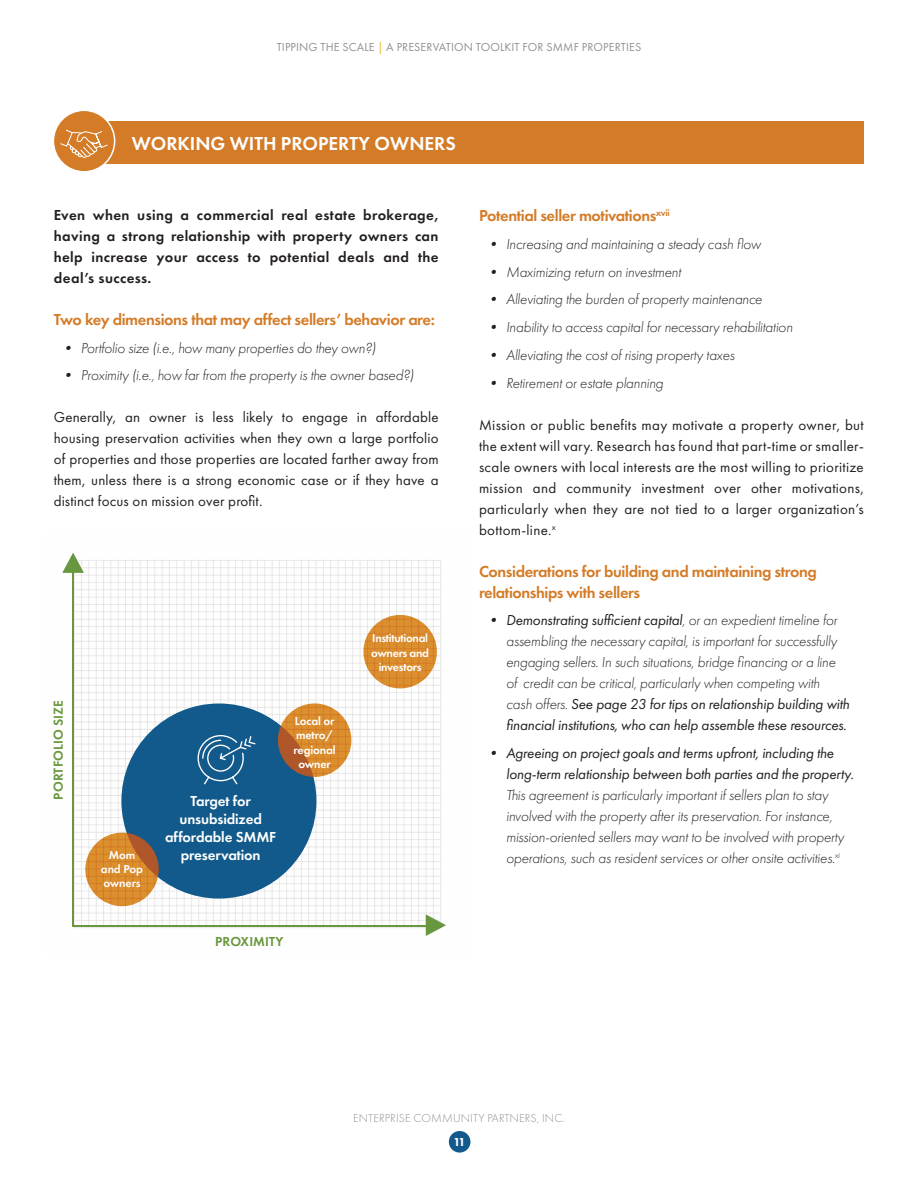
<style>
.page{position:relative;width:918px;height:1188px;background:#fff}
.page>*{position:absolute;margin:0;border:0;box-sizing:border-box;transform-origin:0 0}
.t1{font:600 19.5px "Futura PT";color:#fff}
.t2{font:600 16.5px/21px "Futura PT";letter-spacing:-.025em;color:#d47b27}
.t3{font:italic 300 15px/21px "Futura PT";letter-spacing:-.01em;color:#231f20}
.t4{font:15px/21px "Futura PT";letter-spacing:.01em;color:#231f20;text-align:justify}
.t5{font:600 15px/21px "Futura PT";letter-spacing:.025em;color:#231f20;text-align:justify}
.t6{font:600 15px/18px "Futura PT";letter-spacing:-.01em;color:#fff;text-align:center}
.t7{font:600 13.5px "Futura PT";letter-spacing:.01em;color:#69973f}
.t8{font:600 12px/14.4px "Futura PT";letter-spacing:-.025em;color:#fff}
.t9{font:12px "Futura PT";letter-spacing:.01em;color:#8f9194}
.t10{font:300 12px "Futura PT";letter-spacing:.01em;color:#8f9194}
.t11{font:800 12px "Futura PT";color:#fff}
.s1{color:#e9b81e}
.s2{font-weight:400}
</style>
<div class="page">
<div style="left:84px;top:122px;width:780px;height:42px;background:#d47b27"></div>
<div style="left:53px;top:110px;width:62px;height:62px;background:#d47b27;border-radius:50%"></div>
<div style="left:53px;top:110px;width:62px;height:63px;border:2px solid #fff;border-radius:50%"></div>
<svg style="left:59px;top:129px;width:50px;height:30px"></svg>
<div style="left:449px;top:1131px;width:21px;height:22px;background:#115a8b;border-radius:50%"></div>
<img style="left:73px;top:552px;width:368px;height:384px">
<div style="left:121px;top:704px;width:195px;height:195px;background:#115a8b;border-radius:50%"></div>
<svg style="left:197px;top:735px;width:59px;height:50px"></svg>
<svg style="left:278px;top:703px;width:73px;height:74px;background:#d0802c"></svg>
<svg style="left:85px;top:833px;width:74px;height:73px;background:#d3832c"></svg>
<hr style="left:74px;top:925px;width:355px;height:2px;background:#69973f">
<hr style="left:72px;top:563px;width:2px;height:364px;background:#69973f">
<svg style="left:62px;top:553px;width:22px;height:20px"></svg>
<svg style="left:426px;top:914px;width:20px;height:22px"></svg>
<svg style="left:363px;top:615px;width:74px;height:73px;background:#d98b2d"></svg>
<p class="t9" style="left:277px;top:40px;width:366px">TIPPING THE SCALE <span class="s1">|</span> A PRESERVATION TOOLKIT FOR SMMF PROPERTIES</p>
<p class="t1" style="left:132px;top:131px;width:326px">WORKING WITH PROPERTY OWNERS</p>
<p class="t5" style="left:54px;top:204px;width:386px">Even when using a commercial real estate brokerage, having a strong relationship with property owners can help increase your access to potential deals and the deal’s success.</p>
<p class="t2" style="left:54px;top:309px;width:383px">Two key dimensions that may affect sellers’ behavior are:</p>
<p class="t3" style="left:61px;top:337px;width:317px">• Portfolio size (i.e., how many properties do they own?)</p>
<p class="t3" style="left:61px;top:365px;width:355px">• Proximity (i.e., how far from the property is the owner based?)</p>
<p class="t4" style="left:54px;top:407px;width:386px">Generally, an owner is less likely to engage in affordable housing preservation activities when they own a large portfolio of properties and those properties are located farther away from them, unless there is a strong economic case or if they have a distinct focus on mission over profit.</p>
<p class="t7" style="left:50px;top:800px;width:101px;rotate:-90deg">PORTFOLIO SIZE</p>
<p class="t8" style="left:109px;top:847px;width:28px">Mom</p>
<p class="t8" style="left:101px;top:862px;width:44px">and Pop owners</p>
<p class="t6" style="left:165px;top:792px;width:113px">Target for unsubsidized affordable SMMF preservation</p>
<p class="t8" style="left:294px;top:714px;width:44px">Local or metro/ regional</p>
<p class="t8" style="left:298px;top:757px;width:34px">owner</p>
<p class="t7" style="left:215px;top:933px;width:70px">PROXIMITY</p>
<p class="t8" style="left:372px;top:631px;width:57px">Institutional</p>
<p class="t8" style="left:371px;top:645px;width:59px">owners and</p>
<p class="t8" style="left:379px;top:660px;width:44px">investors</p>
<p class="t2" style="left:479px;top:205px;width:192px">Potential seller motivations<sup>xvii</sup></p>
<p class="t3" style="left:486px;top:233px;width:277px">• Increasing and maintaining a steady cash flow</p>
<p class="t3" style="left:486px;top:261px;width:197px">• Maximizing return on investment</p>
<p class="t3" style="left:486px;top:289px;width:278px">• Alleviating the burden of property maintenance</p>
<p class="t3" style="left:486px;top:317px;width:308px">• Inability to access capital for necessary rehabilitation</p>
<p class="t3" style="left:486px;top:344px;width:250px">• Alleviating the cost of rising property taxes</p>
<p class="t3" style="left:486px;top:372px;width:179px">• Retirement or estate planning</p>
<p class="t4" style="left:479px;top:414px;width:386px">Mission or public benefits may motivate a property owner, but the extent will vary. Research has found that part-time or smaller&shy;scale owners with local interests are the most willing to prioritize mission and community investment over other motivations, particularly when they are not tied to a larger organization’s bottom-line.<sup>x</sup></p>
<p class="t2" style="left:479px;top:560px;width:339px">Considerations for building and maintaining strong relationships with sellers</p>
<p class="t3" style="left:506px;top:610px;width:345px;text-indent:-20px"><span class="s2">• Demonstrating sufficient capital</span>, or an expedient timeline for assembling the necessary capital, is important for successfully engaging sellers. In such situations, bridge financing or a line of credit can be critical, particularly when competing with<br>cash offers. <span class="s2">See page 23 for tips on relationship building with financial institutions, who can help assemble these resources.</span></p>
<p class="t3" style="left:506px;top:743px;width:349px;text-indent:-20px"><span class="s2">• Agreeing on project goals and terms upfront, including the long-term relationship between both parties and the property.<br></span>This agreement is particularly important if sellers plan to stay involved with the property after its preservation. For instance, mission-oriented sellers may want to be involved with property operations, such as resident services or other onsite activities.<sup>xi</sup></p>
<p class="t10" style="left:353px;top:1111px;width:214px">ENTERPRISE COMMUNITY PARTNERS, INC.</p>
<p class="t11" style="left:454px;top:1134px;width:14px">11</p>
</div>
